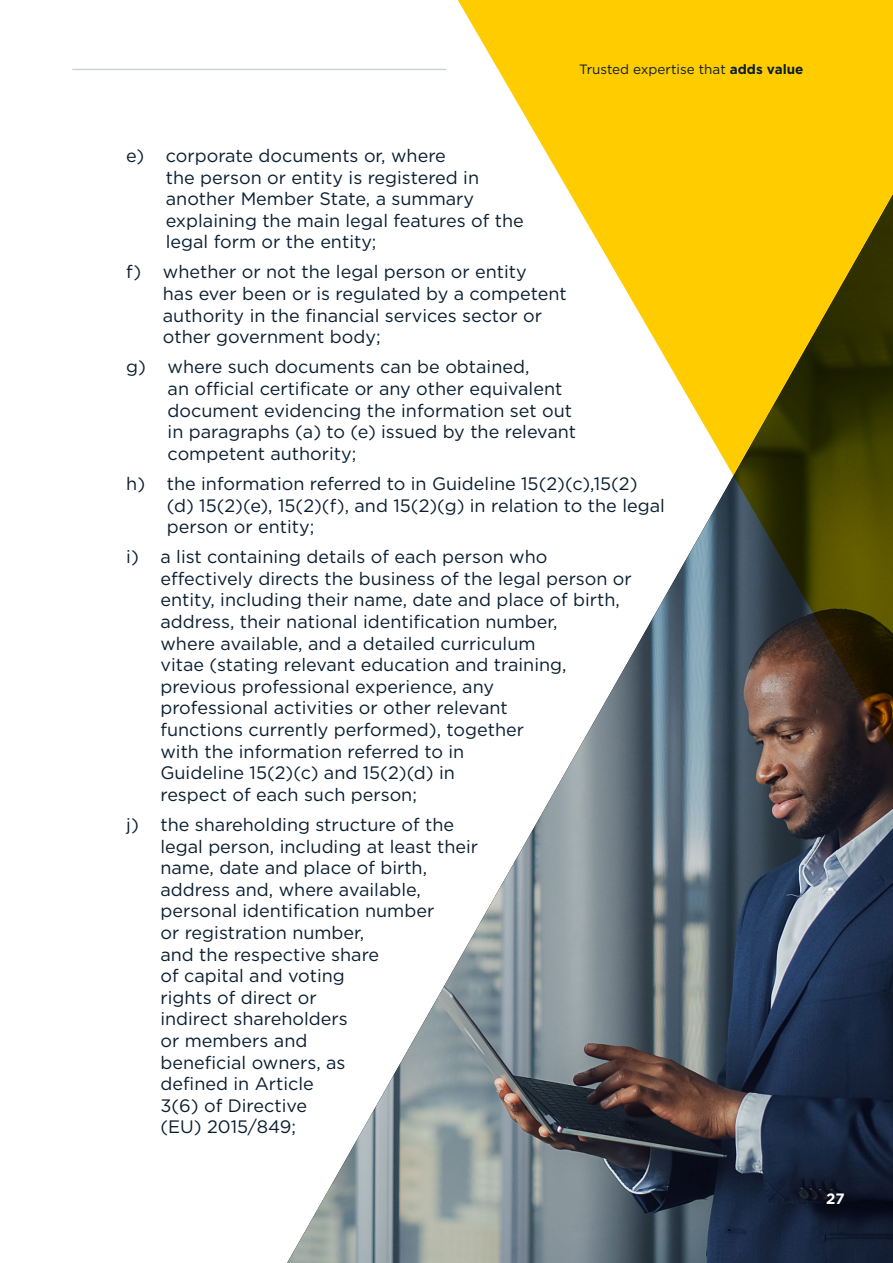
<style>
.page{position:relative;width:893px;height:1263px;background:#fff}
.page>*{position:absolute;margin:0;border:0;box-sizing:border-box;transform-origin:0 0}
.t1{font:18px/21.6px "Gotham";color:#0a1e30}
.t2{font:700 15px "Gotham";color:#fff}
.t3{font:13.5px "Gotham";color:#0a1e30}
.s1{font-weight:700}
</style>
<div class="page">
<img style="left:287px;top:747px;width:606px;height:516px">
<svg style="left:343px;top:0;width:550px;height:747px"></svg>
<hr style="left:56px;top:69px;width:444px;height:1px;background:#fff">
<hr style="left:72px;top:69px;width:374px;height:1px;background:#0a1e30">
<p class="t3" style="left:579px;top:61px;width:226px">Trusted expertise that <span class="s1">adds value</span></p>
<p class="t1" style="left:166px;top:144px;width:359px;text-indent:-40px">e) corporate documents or, where<br>the person or entity is registered in another Member State, a summary explaining the main legal features of the legal form or the entity;</p>
<p class="t1" style="left:163px;top:261px;width:406px;text-indent:-37px">f) whether or not the legal person or entity<br>has ever been or is regulated by a competent authority in the financial services sector or other government body;</p>
<p class="t1" style="left:168px;top:356px;width:410px;text-indent:-41px">g) where such documents can be obtained,<br>an official certificate or any other equivalent document evidencing the information set out in paragraphs (a) to (e) issued by the relevant competent authority;</p>
<p class="t1" style="left:167px;top:472px;width:499px;text-indent:-40px">h) the information referred to in Guideline 15(2)(c),15(2) (d) 15(2)(e), 15(2)(f), and 15(2)(g) in relation to the legal person or entity;</p>
<p class="t1" style="left:160px;top:546px;width:473px;text-indent:-34px">i) a list containing details of each person who effectively directs the business of the legal person or entity, including their name, date and place of birth, address, their national identification number,<br>where available, and a detailed curriculum<br>vitae (stating relevant education and training, previous professional experience, any<br>professional activities or other relevant<br>functions currently performed), together<br>with the information referred to in<br>Guideline 15(2)(c) and 15(2)(d) in<br>respect of each such person;</p>
<p class="t1" style="left:160px;top:813px;width:319px;text-indent:-34px">j) the shareholding structure of the legal person, including at least their name, date and place of birth, address and, where available, personal identification number<br>or registration number,<br>and the respective share<br>of capital and voting<br>rights of direct or<br>indirect shareholders<br>or members and<br>beneficial owners, as<br>defined in Article<br>3(6) of Directive<br>(EU) 2015/849;</p>
<p class="t2" style="left:826px;top:1190px;width:20px">27</p>
</div>
